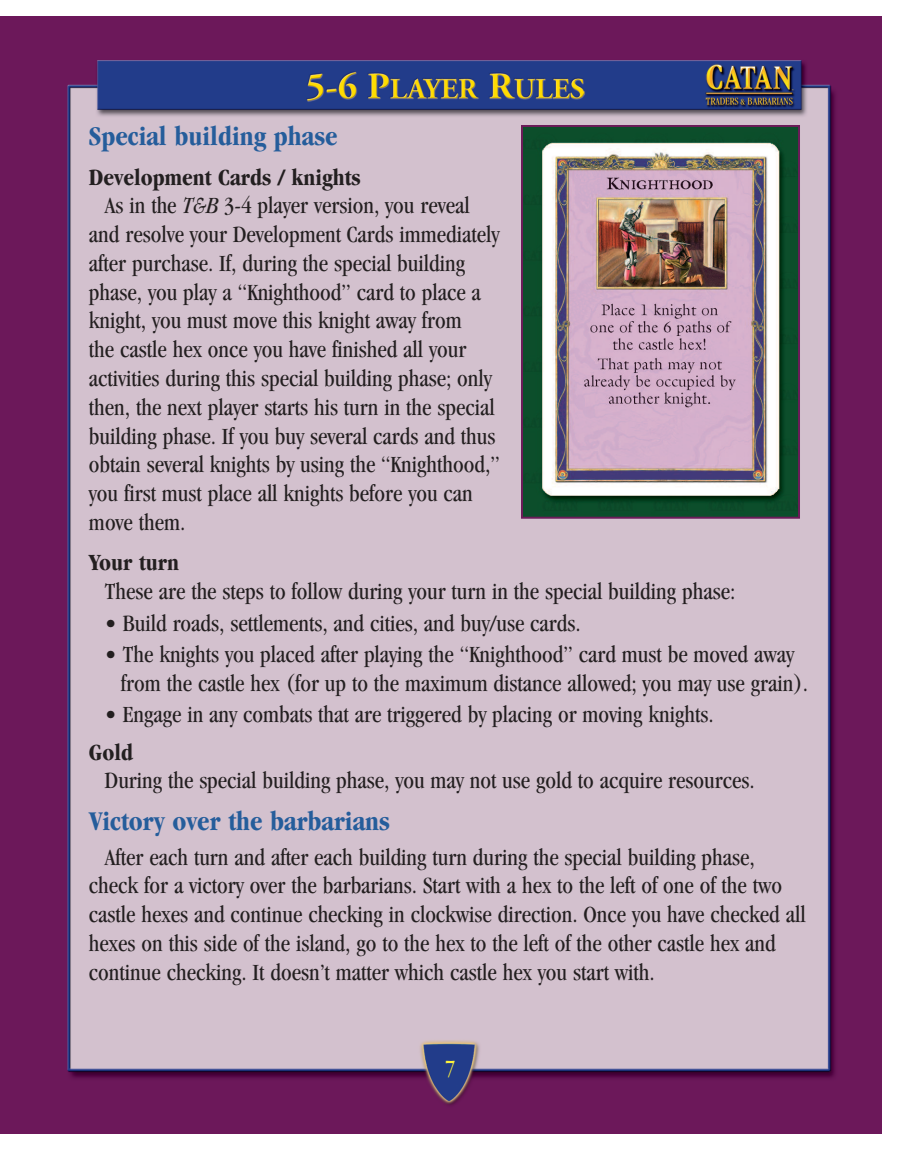
<style>
.page{position:relative;width:898px;height:1150px;background:#fff}
.page>*{position:absolute;margin:0;border:0;box-sizing:border-box;transform-origin:0 0}
.t1{font:700 condensed 28px "Garamond";color:#255d9b}
.t2{font:condensed 24px/28.8px "Garamond";color:#231f20}
.t3{font:700 condensed 24px "Garamond";color:#231f20}
.t4{font:condensed 24px "Garamond";color:#fff33c}
.s1{font-style:italic}
</style>
<div class="page">
<img style="left:17px;top:17px;width:864px;height:1116px">
<div style="left:0;top:17px;width:17px;height:1116px;background:#6c185a"></div>
<img style="left:524px;top:128px;width:273px;height:388px">
<div style="left:521px;top:125px;width:279px;height:394px;border:2px solid #6b1c59"></div>
<p class="t1" style="left:89px;top:125px;width:250px">Special building phase</p>
<p class="t3" style="left:89px;top:168px;width:273px">Development Cards / knights</p>
<p class="t2" style="left:105px;top:193px;width:366px">As in the <span class="s1">T&amp;B</span> 3-4 player version, you reveal</p>
<p class="t2" style="left:89px;top:222px;width:412px">and resolve your Development Cards immediately</p>
<p class="t2" style="left:89px;top:250px;width:378px">after purchase. If, during the special building</p>
<p class="t2" style="left:89px;top:279px;width:393px">phase, you play a “Knighthood” card to place a</p>
<p class="t2" style="left:89px;top:308px;width:374px">knight, you must move this knight away from</p>
<p class="t2" style="left:89px;top:337px;width:379px">the castle hex once you have finished all your</p>
<p class="t2" style="left:89px;top:366px;width:404px">activities during this special building phase; only</p>
<p class="t2" style="left:89px;top:394px;width:407px">then, the next player starts his turn in the special</p>
<p class="t2" style="left:89px;top:423px;width:408px">building phase. If you buy several cards and thus</p>
<p class="t2" style="left:89px;top:452px;width:412px">obtain several knights by using the “Knighthood,”</p>
<p class="t2" style="left:89px;top:481px;width:385px">you first must place all knights before you can</p>
<p class="t2" style="left:89px;top:510px;width:98px">move them.</p>
<p class="t3" style="left:89px;top:553px;width:92px">Your turn</p>
<p class="t2" style="left:105px;top:578px;width:632px">These are the steps to follow during your turn in the special building phase:</p>
<p class="t2" style="left:105px;top:611px;width:477px">• Build roads, settlements, and cities, and buy/use cards.</p>
<p class="t2" style="left:121px;top:642px;width:689px;text-indent:-16px">• The knights you placed after playing the “Knighthood” card must be moved away from the castle hex (for up to the maximum distance allowed; you may use grain).</p>
<p class="t2" style="left:105px;top:701px;width:610px">• Engage in any combats that are triggered by placing or moving knights.</p>
<p class="t3" style="left:89px;top:743px;width:46px">Gold</p>
<p class="t2" style="left:105px;top:768px;width:651px">During the special building phase, you may not use gold to acquire resources.</p>
<p class="t1" style="left:89px;top:810px;width:303px">Victory over the barbarians</p>
<p class="t2" style="left:89px;top:844px;width:718px;text-indent:16px">After each turn and after each building turn during the special building phase, check for a victory over the barbarians. Start with a hex to the left of one of the two castle hexes and continue checking in clockwise direction. Once you have checked all hexes on this side of the island, go to the hex to the left of the other castle hex and continue checking. It doesn’t matter which castle hex you start with.</p>
<p class="t4" style="left:445px;top:1059px;width:12px">7</p>
</div>
